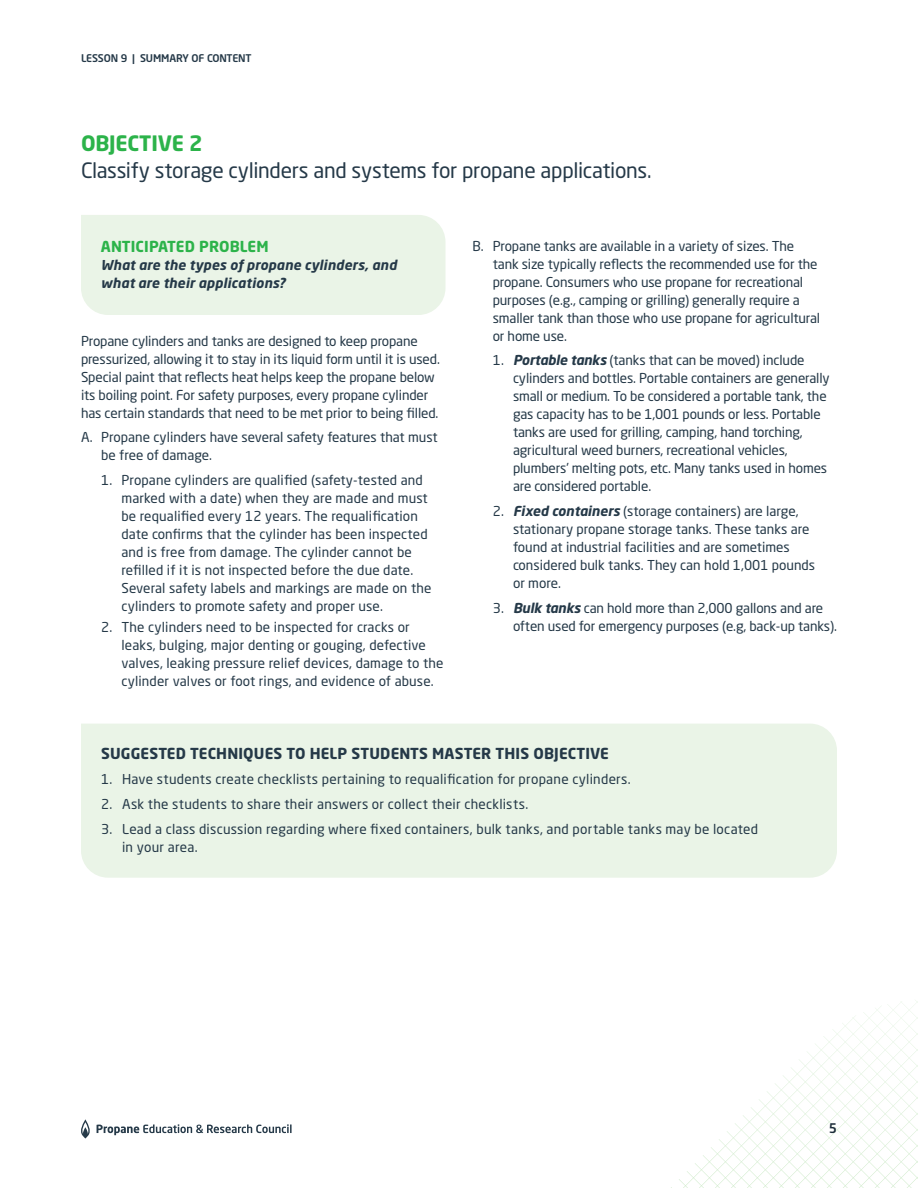
<style>
.page{position:relative;width:918px;height:1188px;background:#fff}
.page>*{position:absolute;margin:0;border:0;box-sizing:border-box;transform-origin:0 0}
.t1{font:21px "Neo Sans W1 G";letter-spacing:-.015em;color:#253948}
.t2{font:700 21px "Neo Sans W1 G";letter-spacing:-.01em;color:#2cb34a}
.t3{font:700 15px "Neo Sans W1 G";letter-spacing:.01em;color:#253948}
.t4{font:700 15px "Neo Sans W1 G";letter-spacing:.01em;color:#2cb34a}
.t5{font:13.5px/18px "Neo Sans W1 G";letter-spacing:-.01em;color:#253948}
.t6{font:13.5px/18px "Neo Sans W1 G";letter-spacing:.01em;color:#253948}
.t7{font:13.5px/18px "Neo Sans W1 G";letter-spacing:.02em;color:#253948}
.t8{font:13.5px "Neo Sans W1 G";letter-spacing:.015em;color:#253948}
.t9{font:italic 700 13.5px/18px "Neo Sans W1 G";letter-spacing:.015em;color:#253948}
.t10{font:500 13.2px "Neo Sans W1 G";color:#1c2b39}
.t11{font:500 10.5px "Neo Sans W1 G";letter-spacing:-.01em;color:#253948}
.s1{font-weight:700;font-style:italic}
</style>
<div class="page">
<div style="left:81px;top:215px;width:365px;height:100px;background:#eaf4e7"></div>
<svg style="left:671px;top:1000px;width:247px;height:188px"></svg>
<svg style="left:81px;top:1119px;width:9px;height:19px"></svg>
<svg style="left:97px;top:1124px;width:195px;height:11px"></svg>
<div style="left:81px;top:724px;width:756px;height:154px;background:#eaf4e7"></div>
<p class="t11" style="left:81px;top:52px;width:172px">LESSON 9 | SUMMARY OF CONTENT</p>
<h1 class="t2" style="left:81px;top:130px;width:123px">OBJECTIVE 2</h1>
<h1 class="t1" style="left:81px;top:157px;width:572px">Classify storage cylinders and systems for propane applications.</h1>
<p class="t4" style="left:101px;top:237px;width:169px">ANTICIPATED PROBLEM</p>
<p class="t9" style="left:101px;top:256px;width:297px">What are the types of propane cylinders, and what are their applications?</p>
<p class="t5" style="left:81px;top:331px;width:360px">Propane cylinders and tanks are designed to keep propane pressurized, allowing it to stay in its liquid form until it is used.<br>Special paint that reflects heat helps keep the propane below its boiling point. For safety purposes, every propane cylinder has certain standards that need to be met prior to being filled.</p>
<p class="t5" style="left:101px;top:428px;width:338px;text-indent:-20px">A. Propane cylinders have several safety features that must be free of damage.</p>
<p class="t6" style="left:122px;top:471px;width:311px;text-indent:-20px">1. Propane cylinders are qualified (safety-tested and marked with a date) when they are made and must be requalified every 12 years. The requalification date confirms that the cylinder has been inspected and is free from damage. The cylinder cannot be refilled if it is not inspected before the due date.<br>Several safety labels and markings are made on the cylinders to promote safety and proper use.</p>
<p class="t6" style="left:122px;top:618px;width:323px;text-indent:-20px">2. The cylinders need to be inspected for cracks or leaks, bulging, major denting or gouging, defective valves, leaking pressure relief devices, damage to the cylinder valves or foot rings, and evidence of abuse.</p>
<p class="t5" style="left:493px;top:237px;width:329px;text-indent:-20px">B. Propane tanks are available in a variety of sizes. The tank size typically reflects the recommended use for the propane. Consumers who use propane for recreational purposes (e.g., camping or grilling) generally require a smaller tank than those who use propane for agricultural or home use.</p>
<p class="t5" style="left:513px;top:351px;width:318px;text-indent:-20px">1. <span class="s1">Portable tanks</span> (tanks that can be moved) include cylinders and bottles. Portable containers are generally small or medium. To be considered a portable tank, the gas capacity has to be 1,001 pounds or less. Portable tanks are used for grilling, camping, hand torching, agricultural weed burners, recreational vehicles, plumbers’ melting pots, etc. Many tanks used in homes are considered portable.</p>
<p class="t5" style="left:513px;top:502px;width:304px;text-indent:-20px">2. <span class="s1">Fixed containers</span> (storage containers) are large, stationary propane storage tanks. These tanks are found at industrial facilities and are sometimes considered bulk tanks. They can hold 1,001 pounds or more.</p>
<p class="t5" style="left:513px;top:599px;width:326px;text-indent:-20px">3. <span class="s1">Bulk tanks</span> can hold more than 2,000 gallons and are often used for emergency purposes (e.g, back-up tanks).</p>
<p class="t3" style="left:101px;top:744px;width:509px">SUGGESTED TECHNIQUES TO HELP STUDENTS MASTER THIS OBJECTIVE</p>
<p class="t8" style="left:101px;top:771px;width:531px">1. Have students create checklists pertaining to requalification for propane cylinders.</p>
<p class="t7" style="left:101px;top:795px;width:429px">2. Ask the students to share their answers or collect their checklists.</p>
<p class="t7" style="left:122px;top:820px;width:638px;text-indent:-21px">3. Lead a class discussion regarding where fixed containers, bulk tanks, and portable tanks may be located in your area.</p>
<p class="t10" style="left:829px;top:1120px;width:10px">5</p>
</div>
